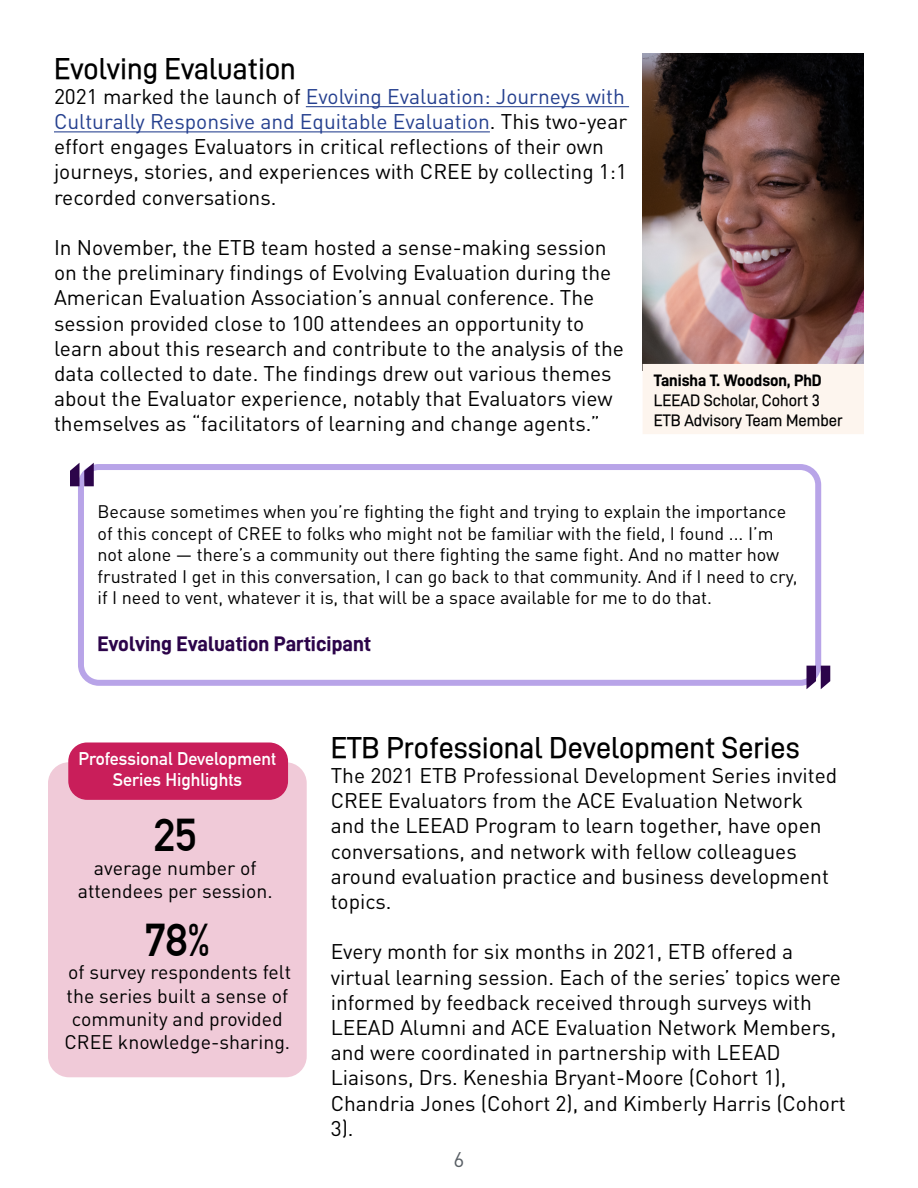
<style>
.page{position:relative;width:918px;height:1188px;background:#fff}
.page>*{position:absolute;margin:0;border:0;box-sizing:border-box;transform-origin:0 0}
.t1{font:700 75px "D DIN PRO Extra";color:#2c044a}
.t2{font:700 45px "DIN Alternate";color:#000}
.t3{font:30px "D DIN PRO Medium";color:#000}
.t4{font:21px/25.2px "DIN Pro";color:#000}
.t5{font:700 21px "D DIN PRO Extra";color:#2c044a}
.t6{font:21px "DIN Pro";color:#595f65}
.t7{font:19.5px/23.4px "DIN Pro";color:#000;text-align:center}
.t8{font:18px/21.6px "DIN Pro";color:#000}
.t9{font:700 18px/21.6px "DIN Alternate";color:#fff;text-align:center}
.t10{font:16.5px/19.8px "D DIN PRO Medium";color:#000}
.t11{font:700 16.5px "D DIN PRO Extra";color:#000}
.s1{color:#25408f}
</style>
<div class="page">
<div style="left:51px;top:765px;width:253px;height:309px;background:#f0cad8;border-radius:18px"></div>
<div style="left:48px;top:762px;width:259px;height:315px;border:6px solid #f0cad8;border-radius:18px"></div>
<div style="left:69px;top:743px;width:218px;height:56px;background:#c91e5a;border-radius:18px"></div>
<div style="left:68px;top:742px;width:220px;height:58px;border:2px solid #c91e5a;border-radius:18px"></div>
<hr style="left:306px;top:106px;width:323px;height:1px;background:#25408f">
<hr style="left:54px;top:131px;width:436px;height:1px;background:#25408f">
<img style="left:643px;top:54px;width:221px;height:310px">
<div style="left:78px;top:464px;width:743px;height:222px;border:6px solid #b8a4e8;border-radius:18px"></div>
<div style="left:643px;top:364px;width:221px;height:70px;background:#fdf5ee"></div>
<h3 class="t3" style="left:54px;top:52px;width:243px">Evolving Evaluation</h3>
<p class="t4" style="left:54px;top:82px;width:575px">2021 marked the launch of <span class="s1">Evolving Evaluation: Journeys with Culturally Responsive and Equitable Evaluation</span>. This two-year effort engages Evaluators in critical reflections of their own journeys, stories, and experiences with CREE by collecting 1:1 recorded conversations.</p>
<p class="t4" style="left:54px;top:233px;width:571px">In November, the ETB team hosted a sense-making session on the preliminary findings of Evolving Evaluation during the American Evaluation Association’s annual conference. The session provided close to 100 attendees an opportunity to learn about this research and contribute to the analysis of the data collected to date. The findings drew out various themes about the Evaluator experience, notably that Evaluators view themselves as “facilitators of learning and change agents.”</p>
<h1 class="t1" style="left:68px;top:451px;width:30px">“</h1>
<p class="t11" style="left:654px;top:372px;width:170px">Tanisha T. Woodson, PhD</p>
<p class="t10" style="left:654px;top:390px;width:191px">LEEAD Scholar, Cohort 3<br>ETB Advisory Team Member</p>
<p class="t8" style="left:97px;top:499px;width:702px">Because sometimes when you’re fighting the fight and trying to explain the importance of this concept of CREE to folks who might not be familiar with the field, I found ... I’m not alone — there’s a community out there fighting the same fight. And no matter how frustrated I get in this conversation, I can go back to that community. And if I need to cry, if I need to vent, whatever it is, that will be a space available for me to do that.</p>
<p class="t5" style="left:97px;top:632px;width:275px">Evolving Evaluation Participant</p>
<h1 class="t1" style="left:804px;top:650px;width:30px">”</h1>
<p class="t9" style="left:79px;top:746px;width:199px">Professional Development<br>Series Highlights</p>
<h2 class="t2" style="left:154px;top:801px;width:45px">25</h2>
<p class="t7" style="left:78px;top:854px;width:196px">average number of attendees per session.</p>
<h2 class="t2" style="left:144px;top:906px;width:68px">78%</h2>
<p class="t7" style="left:65px;top:959px;width:228px">of survey respondents felt the series built a sense of community and provided<br>CREE knowledge-sharing.</p>
<h3 class="t3" style="left:331px;top:731px;width:470px">ETB Professional Development Series</h3>
<p class="t4" style="left:331px;top:761px;width:508px">The 2021 ETB Professional Development Series invited CREE Evaluators from the ACE Evaluation Network and the LEEAD Program to learn together, have open conversations, and network with fellow colleagues around evaluation practice and business development topics.</p>
<p class="t4" style="left:331px;top:937px;width:517px">Every month for six months in 2021, ETB offered a virtual learning session. Each of the series’ topics were informed by feedback received through surveys with LEEAD Alumni and ACE Evaluation Network Members, and were coordinated in partnership with LEEAD Liaisons, Drs. Keneshia Bryant-Moore (Cohort 1), Chandria Jones (Cohort 2), and Kimberly Harris (Cohort 3).</p>
<p class="t6" style="left:454px;top:1143px;width:12px">6</p>
</div>
